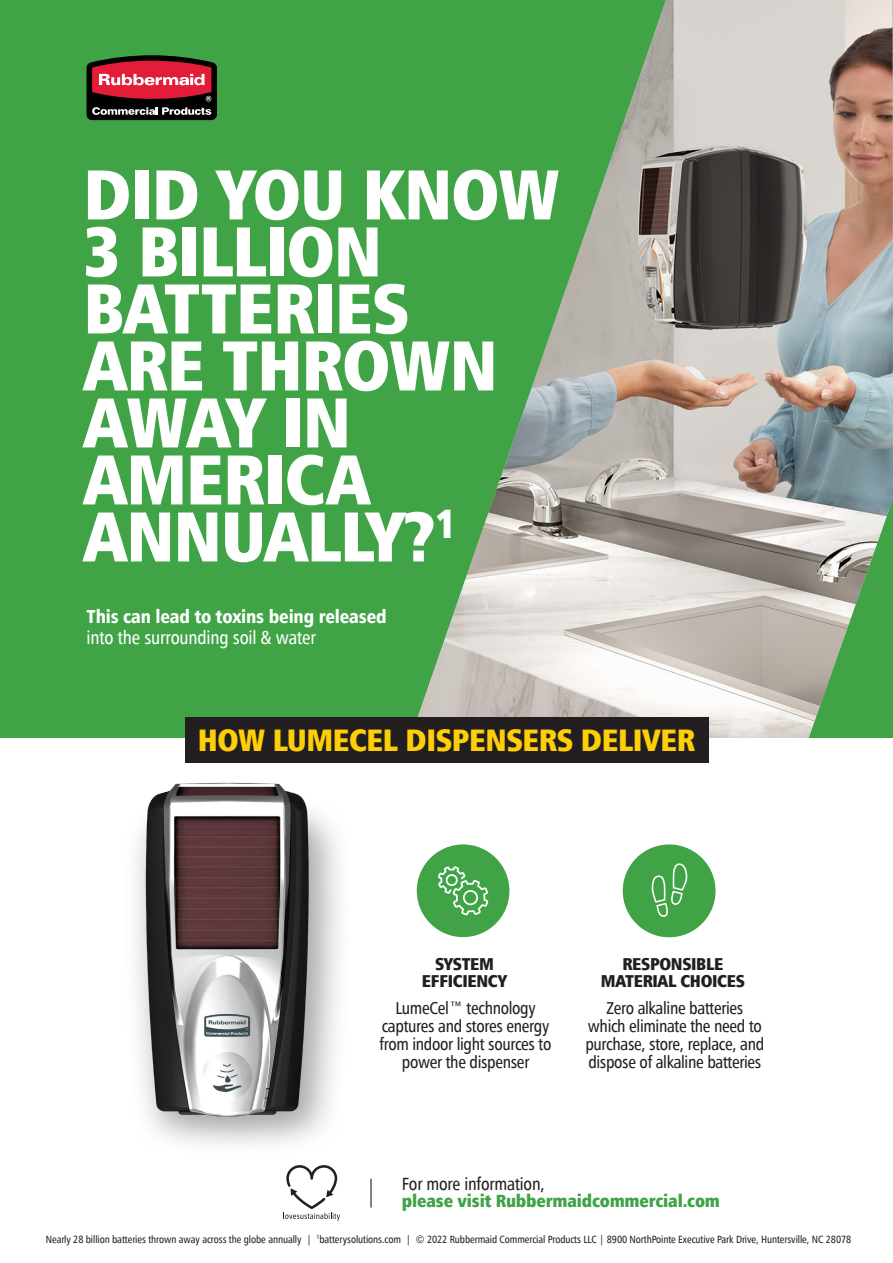
<style>
.page{position:relative;width:893px;height:1263px;background:#fff}
.page>*{position:absolute;margin:0;border:0;box-sizing:border-box;transform-origin:0 0}
.t1{font:900 condensed 70.5px/57px "Humanist 777 BT";letter-spacing:-.015em;color:#fff}
.t2{font:900 condensed 31.2px "Humanist 777 BT";letter-spacing:-.015em;color:#fece08}
.t3{font:900 condensed 18.75px "Humanist 777 BT";letter-spacing:-.01em;color:#fff}
.t4{font:18.75px "Humanist 777 BT Cn Rm";letter-spacing:-.01em;color:#fff}
.t5{font:900 condensed 17.7px "Humanist 777 BT";letter-spacing:-.01em;color:#40a447}
.t6{font:17.7px "Humanist 777 BT Cn Rm";letter-spacing:-.01em;color:#231f20}
.t7{font:17.25px/18px "Humanist 777 BT Cn Rm";letter-spacing:-.02em;color:#231f20;text-align:center}
.t8{font:900 condensed 17.25px "Humanist 777 BT";letter-spacing:-.02em;color:#231f20}
.t9{font:10.5px "Humanist 777 BT Cn Rm";letter-spacing:-.01em;color:#231f20}
</style>
<div class="page">
<div style="left:1px;top:1px;width:892px;height:1262px;background:#40a447"></div>
<img style="left:412px;top:0;width:481px;height:738px">
<div style="left:0;top:738px;width:893px;height:525px;background:#fff"></div>
<img style="left:135px;top:782px;width:205px;height:363px">
<svg style="left:87px;top:55px;width:130px;height:65px;background:#7e323a"></svg>
<div style="left:417px;top:844px;width:92px;height:93px;background:#40a447;border-radius:50%"></div>
<div style="left:623px;top:844px;width:93px;height:93px;background:#40a447;border-radius:50%"></div>
<svg style="left:652px;top:863px;width:35px;height:54px"></svg>
<div style="left:186px;top:717px;width:523px;height:46px;background:#231f20"></div>
<hr style="left:370px;top:1179px;width:2px;height:28px;background:#231f20">
<svg style="left:283px;top:1165px;width:57px;height:56px"></svg>
<svg style="left:438px;top:866px;width:50px;height:49px"></svg>
<p class="t1" style="left:83px;top:164px;width:478px">DID YOU KNOW</p>
<p class="t1" style="left:83px;top:221px;width:328px">3 BILLION<br>BATTERIES</p>
<p class="t1" style="left:83px;top:335px;width:416px">ARE THROWN</p>
<p class="t1" style="left:83px;top:392px;width:269px">AWAY IN</p>
<p class="t1" style="left:83px;top:449px;width:289px">AMERICA</p>
<p class="t1" style="left:83px;top:506px;width:375px">ANNUALLY?<sup>1</sup></p>
<p class="t3" style="left:87px;top:604px;width:302px">This can lead to toxins being released</p>
<p class="t4" style="left:87px;top:626px;width:231px">into the surrounding soil &amp; water</p>
<p class="t2" style="left:198px;top:720px;width:499px">HOW LUMECEL DISPENSERS DELIVER</p>
<p class="t8" style="left:435px;top:953px;width:61px">SYSTEM</p>
<p class="t8" style="left:422px;top:969px;width:87px">EFFICIENCY</p>
<p class="t7" style="left:380px;top:999px;width:173px">LumeCel™ technology captures and stores energy from indoor light sources to power the dispenser</p>
<p class="t8" style="left:622px;top:953px;width:102px">RESPONSIBLE</p>
<p class="t8" style="left:601px;top:969px;width:146px">MATERIAL CHOICES</p>
<p class="t7" style="left:585px;top:999px;width:180px">Zero alkaline batteries which eliminate the need to purchase, store, replace, and dispose of alkaline batteries</p>
<p class="t6" style="left:402px;top:1173px;width:144px">For more information,</p>
<p class="t5" style="left:402px;top:1189px;width:320px">please visit Rubbermaidcommercial.com</p>
<p class="t9" style="left:46px;top:1232px;width:807px">Nearly 28 billion batteries thrown away across the globe annually | <sup>1</sup>batterysolutions.com | © 2022 Rubbermaid Commercial Products LLC | 8900 NorthPointe Executive Park Drive, Huntersville, NC 28078</p>
</div>
